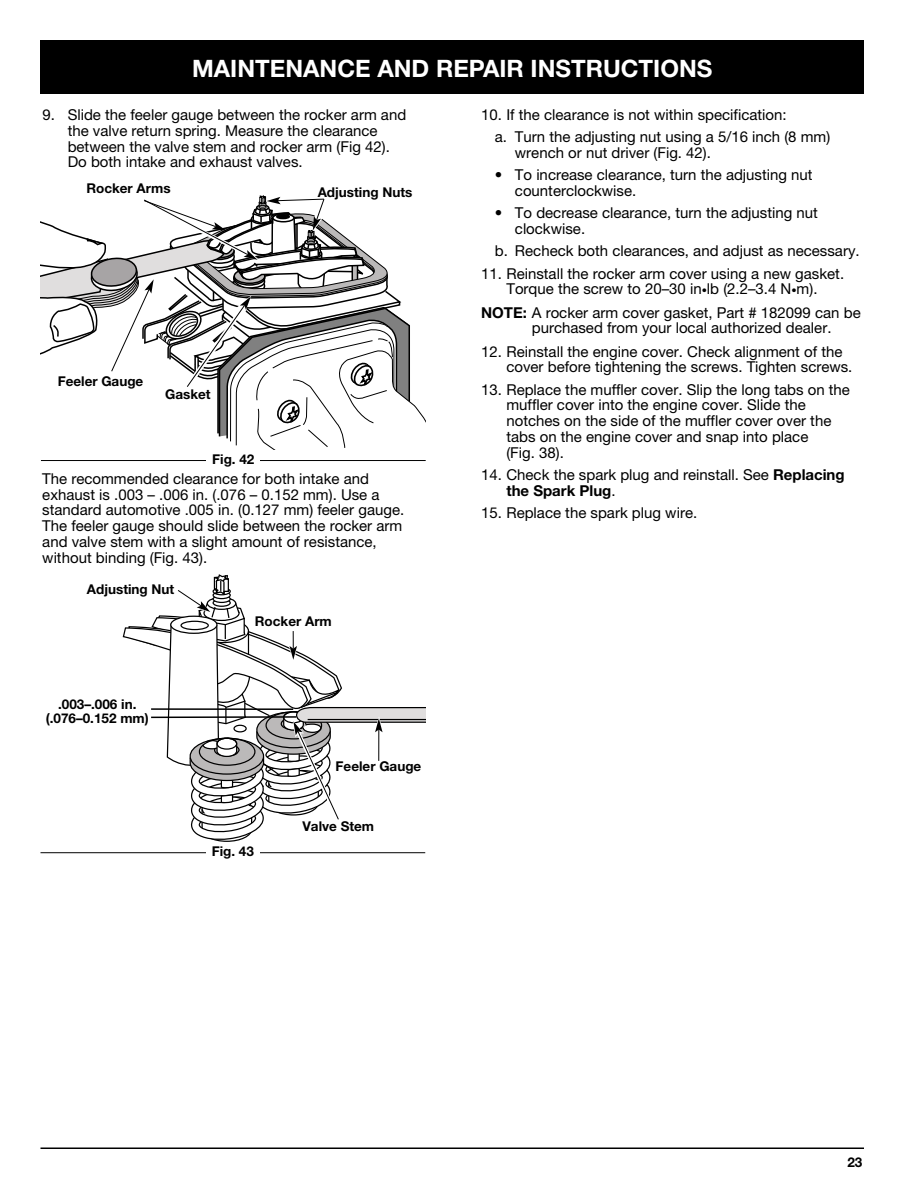
<style>
.page{position:relative;width:918px;height:1188px;background:#fff}
.page>*{position:absolute;margin:0;border:0;box-sizing:border-box;transform-origin:0 0}
.t1{font:700 24px "Helvetica Neue";color:#fff}
.t2{font:15px/15.8px "Helvetica Neue";color:#000}
.t3{font:700 13.5px/14.2px "Helvetica Neue";color:#000;text-align:center}
.s1{font-size:10.5px}
.s2{font-weight:700}
</style>
<div class="page">
<div style="left:40px;top:40px;width:824px;height:54px;background:#000"></div>
<hr style="left:40px;top:1148px;width:824px;height:1px;background:#000">
<hr style="left:41px;top:460px;width:385px;height:1px;background:#000">
<div style="left:206px;top:450px;width:54px;height:21px;background:#fff"></div>
<svg style="left:41px;top:195px;width:384px;height:254px"></svg>
<hr style="left:40px;top:852px;width:385px;height:1px;background:#000">
<div style="left:206px;top:842px;width:54px;height:22px;background:#fff"></div>
<svg style="left:122px;top:574px;width:303px;height:268px"></svg>
<h1 class="t1" style="left:192px;top:60px;width:522px">MAINTENANCE AND REPAIR INSTRUCTIONS</h1>
<p class="t2" style="left:68px;top:108px;width:340px;text-indent:-25px">9. Slide the feeler gauge between the rocker arm and the valve return spring. Measure the clearance between the valve stem and rocker arm (Fig 42).<br>Do both intake and exhaust valves.</p>
<p class="t3" style="left:318px;top:187px;width:96px">Adjusting Nuts</p>
<p class="t3" style="left:86px;top:182px;width:86px">Rocker Arms</p>
<p class="t3" style="left:58px;top:375px;width:87px">Feeler Gauge</p>
<p class="t3" style="left:165px;top:389px;width:47px">Gasket</p>
<p class="t3" style="left:212px;top:453px;width:44px">Fig. 42</p>
<p class="t2" style="left:42px;top:472px;width:364px">The recommended clearance for both intake and exhaust is .003 – .006 in. (.076 – 0.152 mm). Use a standard automotive .005 in. (0.127 mm) feeler gauge.<br>The feeler gauge should slide between the rocker arm and valve stem with a slight amount of resistance, without binding (Fig. 43).</p>
<p class="t3" style="left:87px;top:584px;width:89px">Adjusting Nut</p>
<p class="t3" style="left:46px;top:698px;width:104px">.003–.006 in. (.076–0.152 mm)</p>
<p class="t3" style="left:255px;top:616px;width:78px">Rocker Arm</p>
<p class="t3" style="left:336px;top:760px;width:87px">Feeler Gauge</p>
<p class="t3" style="left:212px;top:845px;width:44px">Fig. 43</p>
<p class="t3" style="left:302px;top:820px;width:73px">Valve Stem</p>
<p class="t2" style="left:495px;top:105px;width:337px;line-height:22.2px;text-indent:-14px">10. If the clearance is not within specification:<br>a. Turn the adjusting nut using a 5/16 inch (8 mm)</p>
<p class="t2" style="left:515px;top:146px;width:198px">wrench or nut driver (Fig. 42).</p>
<p class="t2" style="left:515px;top:169px;width:299px;text-indent:-20px">• To increase clearance, turn the adjusting nut counterclockwise.</p>
<p class="t2" style="left:515px;top:207px;width:305px;text-indent:-20px">• To decrease clearance, turn the adjusting nut clockwise.</p>
<p class="t2" style="left:495px;top:245px;width:366px">b. Recheck both clearances, and adjust as necessary.</p>
<p class="t2" style="left:481px;top:267px;width:364px;text-align:center">11. Reinstall the rocker arm cover using a new gasket.<br>Torque the screw to 20–30 in<span class="s1">•</span>lb (2.2–3.4 N<span class="s1">•</span>m).</p>
<p class="t2" style="left:532px;top:306px;width:330px;text-indent:-51px"><span class="s2">NOTE:</span> A rocker arm cover gasket, Part # 182099 can be purchased from your local authorized dealer.</p>
<p class="t2" style="left:506px;top:345px;width:348px;text-indent:-25px">12. Reinstall the engine cover. Check alignment of the cover before tightening the screws. Tighten screws.</p>
<p class="t2" style="left:506px;top:383px;width:345px;text-indent:-25px">13. Replace the muffler cover. Slip the long tabs on the muffler cover into the engine cover. Slide the notches on the side of the muffler cover over the tabs on the engine cover and snap into place<br>(Fig. 38).</p>
<p class="t2" style="left:506px;top:468px;width:340px;text-indent:-25px">14. Check the spark plug and reinstall. See <span class="s2">Replacing the Spark Plug</span>.</p>
<p class="t2" style="left:481px;top:506px;width:218px">15. Replace the spark plug wire.</p>
<p class="t3" style="left:847px;top:1156px;width:17px">23</p>
</div>
